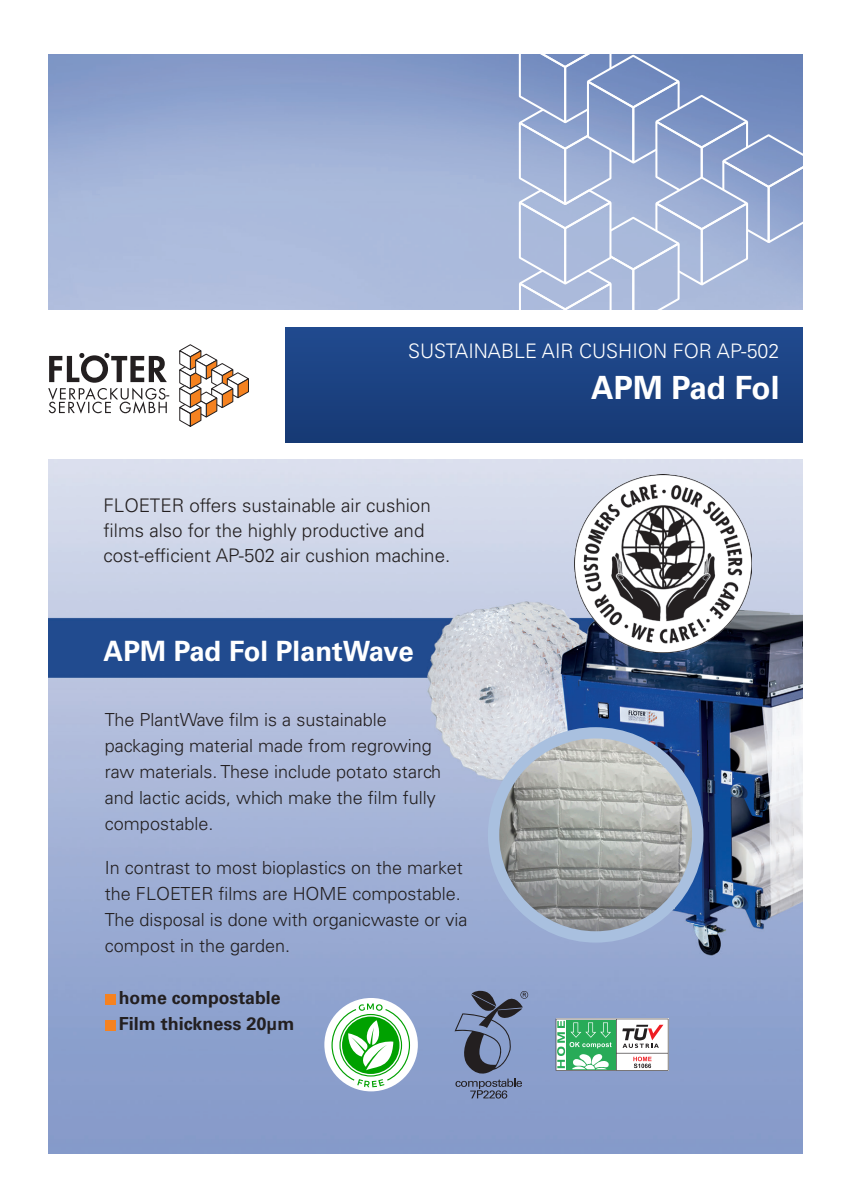
<style>
.page{position:relative;width:851px;height:1202px;background:#fff}
.page>*{position:absolute;margin:0;border:0;box-sizing:border-box;transform-origin:0 0}
.t1{font:700 32px "Univers LT Std";color:#fff}
.t2{font:700 28px "Univers LT Std";color:#fff}
.t3{font:300 20px "Univers LT Std";color:#fff}
.t4{font:300 18.8px "Univers LT Std";color:#231f20}
.t5{font:300 18px/26px "Univers LT Std";color:#231f20}
.t6{font:700 18px "Univers LT Std";color:#231f20}
</style>
<div class="page">
<img style="left:48px;top:54px;width:754px;height:1099px">
<svg style="left:518px;top:54px;width:285px;height:256px;background:#9aacd2"></svg>
<div style="left:9px;top:310px;width:841px;height:149px;background:#fff"></div>
<div style="left:285px;top:327px;width:517px;height:115px;background:#1b4282"></div>
<svg style="left:179px;top:345px;width:70px;height:82px"></svg>
<svg style="left:48px;top:353px;width:121px;height:61px"></svg>
<img style="left:574px;top:475px;width:177px;height:177px">
<div style="left:105px;top:994px;width:10px;height:10px;background:#f58220"></div>
<div style="left:105px;top:1020px;width:10px;height:10px;background:#f58220"></div>
<div style="left:324px;top:998px;width:94px;height:93px;background:#fff;border-radius:47px"></div>
<svg style="left:331px;top:1003px;width:79px;height:84px"></svg>
<svg style="left:555px;top:1019px;width:113px;height:52px"></svg>
<svg style="left:454px;top:989px;width:74px;height:109px;background:#7280a3"></svg>
<img style="left:493px;top:733px;width:199px;height:204px">
<div style="left:488px;top:727px;width:215px;height:216px;border:11px solid #a9c0df;border-radius:50%"></div>
<p class="t3" style="left:408px;top:339px;width:373px">SUSTAINABLE AIR CUSHION FOR AP-502</p>
<p class="t1" style="left:591px;top:369px;width:190px">APM Pad Fol</p>
<p class="t4" style="left:103px;top:494px;width:329px">FLOETER offers sustainable air cushion</p>
<p class="t4" style="left:103px;top:519px;width:322px">films also for the highly productive and</p>
<p class="t4" style="left:103px;top:544px;width:348px">cost-efficient AP-502 air cushion machine.</p>
<p class="t2" style="left:103px;top:635px;width:311px">APM Pad Fol PlantWave</p>
<p class="t5" style="left:105px;top:707px;width:283px">The PlantWave film is a sustainable</p>
<p class="t5" style="left:105px;top:733px;width:328px">packaging material made from regrowing</p>
<p class="t5" style="left:105px;top:759px;width:338px">raw materials. These include potato starch</p>
<p class="t5" style="left:105px;top:785px;width:332px">and lactic acids, which make the film fully</p>
<p class="t5" style="left:105px;top:811px;width:110px">compostable.</p>
<p class="t5" style="left:105px;top:855px;width:364px">In contrast to most bioplastics on the market the FLOETER films are HOME compostable.<br>The disposal is done with organicwaste or via compost in the garden.</p>
<p class="t6" style="left:119px;top:987px;width:163px">home compostable</p>
<p class="t6" style="left:119px;top:1013px;width:177px">Film thickness 20µm</p>
</div>
